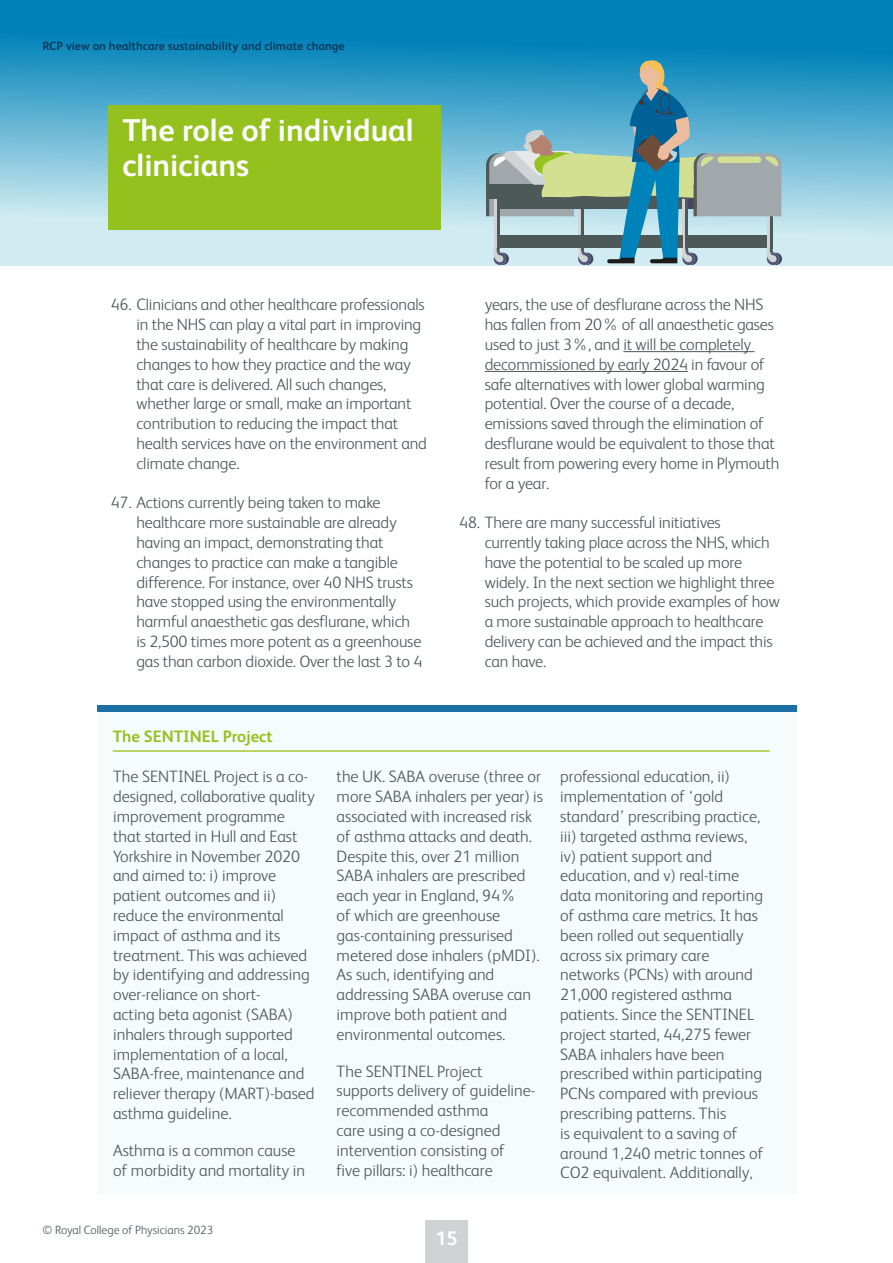
<style>
.page{position:relative;width:893px;height:1263px;background:#fff}
.page>*{position:absolute;margin:0;border:0;box-sizing:border-box;transform-origin:0 0}
.t1{font:700 31.5px/34.5px "FS Albert";color:#fff}
.t2{font:700 19.5px "FS Albert";color:#fff}
.t3{font:300 16.5px/19.8px "FS Albert";color:#4d585a}
.t4{font:700 16.5px "FS Albert";color:#95c11f}
.t5{font:700 12px "FS Albert";color:#0a3b5e}
.t6{font:300 12px "FS Albert";color:#4d585a}
</style>
<div class="page">
<div style="left:425px;top:1220px;width:43px;height:43px;background:#d0d3d3"></div>
<svg style="left:0;top:0;width:893px;height:265px"></svg>
<div style="left:108px;top:105px;width:332px;height:125px;background:#95c11f"></div>
<hr style="left:623px;top:351px;width:131px;height:1px;background:#4d585a">
<hr style="left:485px;top:371px;width:203px;height:1px;background:#4d585a">
<div style="left:97px;top:709px;width:699px;height:486px;background:#f6fbfc"></div>
<div style="left:97px;top:705px;width:699px;height:7px;background:#1a70a2"></div>
<hr style="left:113px;top:750px;width:657px;height:2px;background:#a7c839">
<svg style="left:486px;top:60px;width:296px;height:205px"></svg>
<p class="t5" style="left:43px;top:39px;width:304px">RCP view on healthcare sustainability and climate change</p>
<h1 class="t1" style="left:123px;top:113px;width:292px">The role of individual clinicians</h1>
<p class="t3" style="left:136px;top:295px;width:292px;text-indent:-26px">46. Clinicians and other healthcare professionals in the NHS can play a vital part in improving the sustainability of healthcare by making changes to how they practice and the way that care is delivered. All such changes, whether large or small, make an important contribution to reducing the impact that health services have on the environment and climate change.</p>
<p class="t3" style="left:136px;top:493px;width:288px;text-indent:-26px">47. Actions currently being taken to make healthcare more sustainable are already having an impact, demonstrating that changes to practice can make a tangible difference. For instance, over 40 NHS trusts have stopped using the environmentally harmful anaesthetic gas desflurane, which is 2,500 times more potent as a greenhouse gas than carbon dioxide. Over the last 3 to 4</p>
<p class="t4" style="left:113px;top:726px;width:162px">The SENTINEL Project</p>
<p class="t3" style="left:485px;top:295px;width:296px">years, the use of desflurane across the NHS has fallen from 20% of all anaesthetic gases used to just 3%, and it will be completely decommissioned by early 2024 in favour of safe alternatives with lower global warming potential. Over the course of a decade, emissions saved through the elimination of desflurane would be equivalent to those that result from powering every home in Plymouth for a year.</p>
<p class="t3" style="left:485px;top:512px;width:296px;text-indent:-26px">48. There are many successful initiatives currently taking place across the NHS, which have the potential to be scaled up more widely. In the next section we highlight three such projects, which provide examples of how a more sustainable approach to healthcare delivery can be achieved and the impact this can have.</p>
<p class="t3" style="left:113px;top:767px;width:203px">The SENTINEL Project is a co&shy;designed, collaborative quality improvement programme that started in Hull and East<br>Yorkshire in November 2020 and aimed to: i) improve patient outcomes and ii) reduce the environmental impact of asthma and its treatment. This was achieved by identifying and addressing over-reliance on short-<br>acting beta agonist (SABA) inhalers through supported implementation of a local,<br>SABA-free, maintenance and reliever therapy (MART)-based asthma guideline.</p>
<p class="t3" style="left:113px;top:1140px;width:193px">Asthma is a common cause of morbidity and mortality in</p>
<p class="t6" style="left:43px;top:1223px;width:172px">© Royal College of Physicians 2023</p>
<p class="t3" style="left:337px;top:767px;width:208px">the UK. SABA overuse (three or more SABA inhalers per year) is associated with increased risk of asthma attacks and death.<br>Despite this, over 21 million<br>SABA inhalers are prescribed each year in England, 94%<br>of which are greenhouse gas-containing pressurised metered dose inhalers (pMDI).<br>As such, identifying and addressing SABA overuse can improve both patient and environmental outcomes.</p>
<p class="t3" style="left:337px;top:1061px;width:200px">The SENTINEL Project supports delivery of guideline&shy;recommended asthma<br>care using a co-designed intervention consisting of<br>five pillars: i) healthcare</p>
<p class="t3" style="left:560px;top:767px;width:205px">professional education, ii) implementation of ‘gold standard’ prescribing practice, iii) targeted asthma reviews, iv) patient support and education, and v) real-time data monitoring and reporting of asthma care metrics. It has been rolled out sequentially across six primary care networks (PCNs) with around<br>21,000 registered asthma patients. Since the SENTINEL project started, 44,275 fewer<br>SABA inhalers have been prescribed within participating<br>PCNs compared with previous prescribing patterns. This<br>is equivalent to a saving of around 1,240 metric tonnes of<br>CO2 equivalent. Additionally,</p>
<p class="t2" style="left:436px;top:1227px;width:23px">15</p>
</div>
